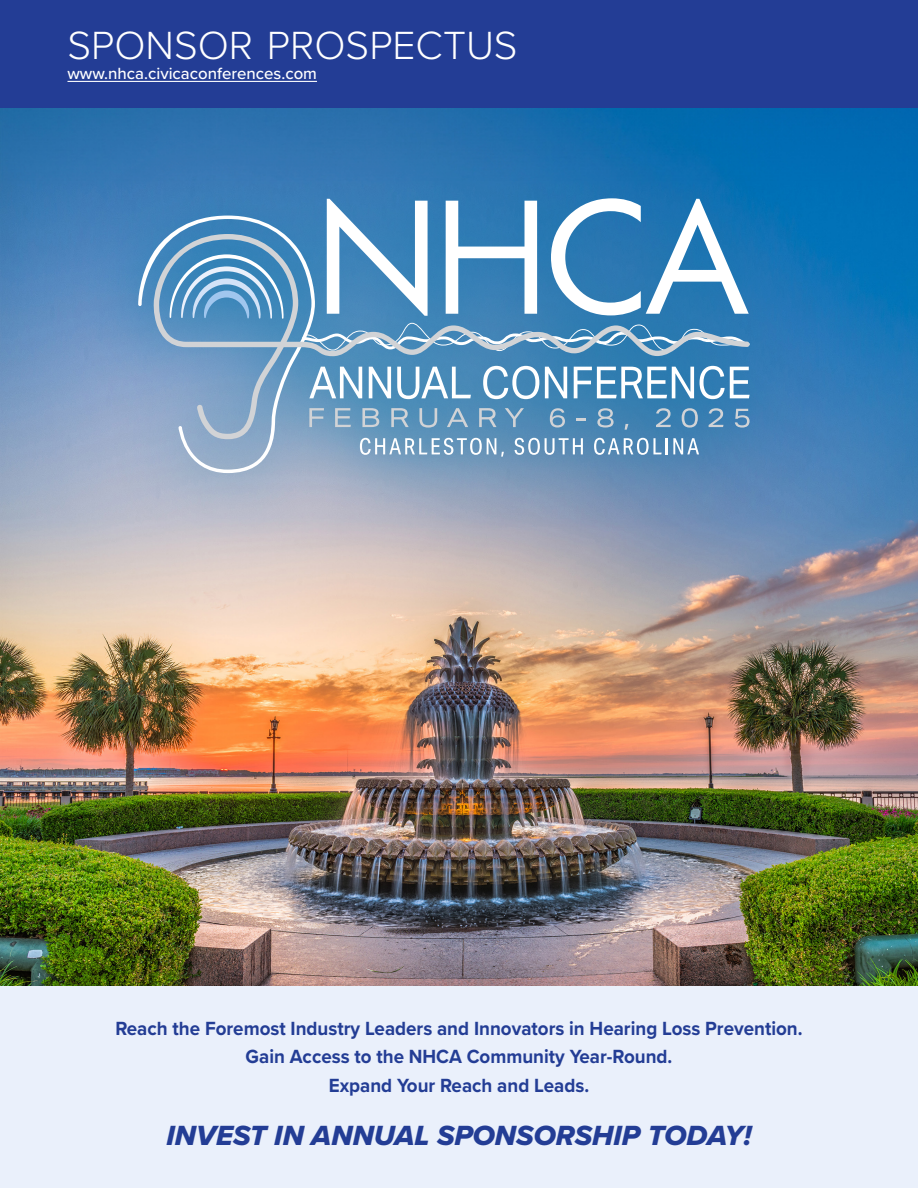
<style>
.page{position:relative;width:918px;height:1188px;background:#fff}
.page>*{position:absolute;margin:0;border:0;box-sizing:border-box;transform-origin:0 0}
.t1{font:300 40.8px "Proxima Nova";color:#fff}
.t2{font:28.8px "Proxima Nova Extrabld It";color:#233d95}
.t3{font:700 19.8px "Proxima Nova";color:#233d95;scale:.95 1}
.t4{font:500 16.8px "Proxima Nova";color:#fff}
</style>
<div class="page">
<img style="left:0;top:108px;width:918px;height:878px">
<div style="left:0;top:0;width:918px;height:108px;background:#233d95"></div>
<div style="left:0;top:986px;width:918px;height:202px;background:#eaf0fb"></div>
<hr style="left:68px;top:81px;width:249px;height:1px;background:#fff">
<div style="left:65px;top:124px;width:759px;height:423px;background:#0076a9;opacity:.75"></div>
<svg style="left:138px;top:216px;width:177px;height:257px;background:#8aa8c9"></svg>
<svg style="left:153px;top:198px;width:597px;height:259px;background:#699cc4"></svg>
<p class="t1" style="left:68px;top:15px;width:452px">SPONSOR PROSPECTUS</p>
<p class="t4" style="left:68px;top:61px;width:251px">www.nhca.civicaconferences.com</p>
<p class="t3" style="left:115px;top:1014px;width:725px">Reach the Foremost Industry Leaders and Innovators in Hearing Loss Prevention.</p>
<p class="t3" style="left:246px;top:1042px;width:451px">Gain Access to the NHCA Community Year-Round.</p>
<p class="t3" style="left:329px;top:1071px;width:276px">Expand Your Reach and Leads.</p>
<p class="t2" style="left:166px;top:1114px;width:587px">INVEST IN ANNUAL SPONSORSHIP TODAY!</p>
</div>
